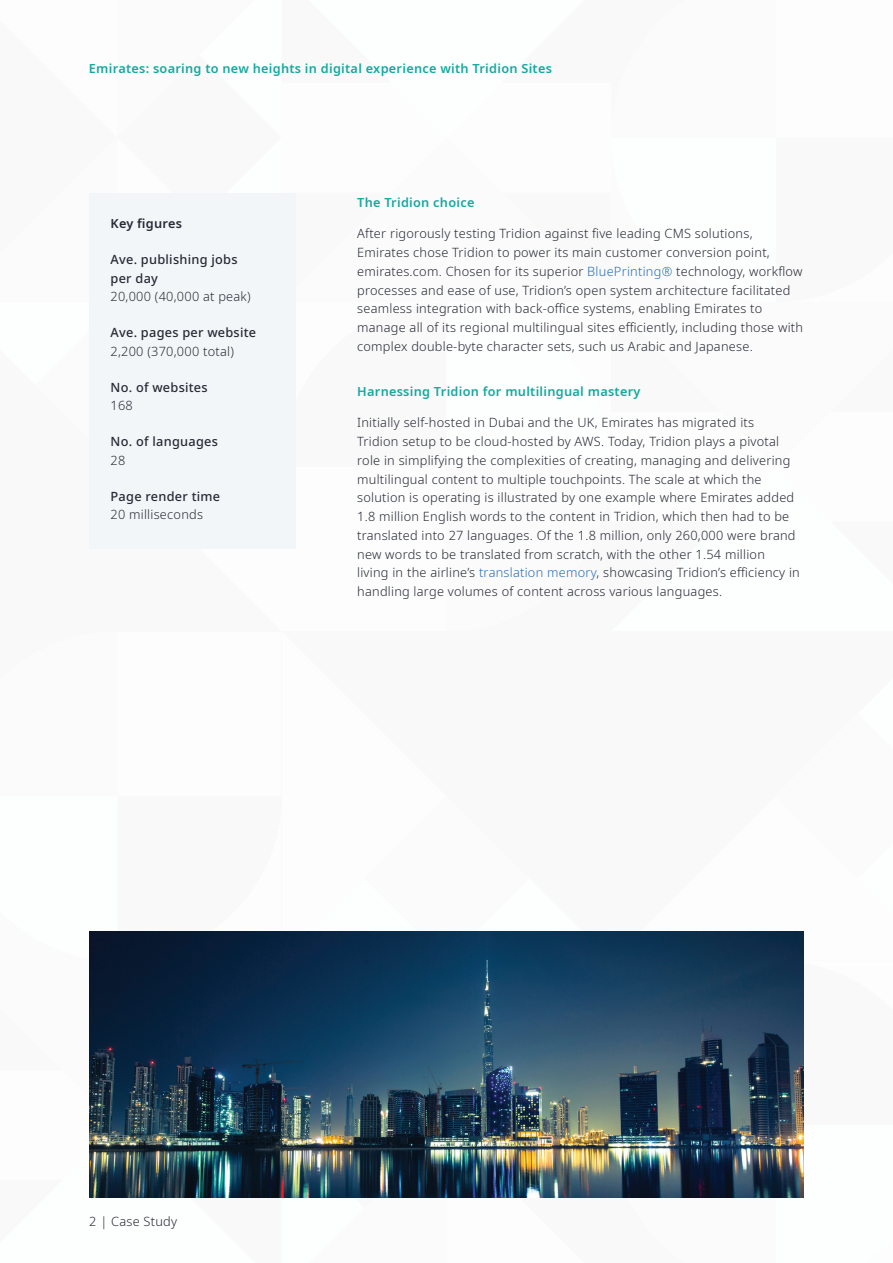
<style>
.page{position:relative;width:893px;height:1263px;background:#fff}
.page>*{position:absolute;margin:0;border:0;box-sizing:border-box;transform-origin:0 0}
.t1{font:300 12.75px/18.8px "Noto Sans";letter-spacing:.02em;color:#272a35}
.t2{font:600 12.75px "Noto Sans";letter-spacing:.02em;color:#17a89f}
.t3{font:500 12.75px/18.8px "Noto Sans";letter-spacing:.02em;color:#272a35}
.t4{font:600 12.75px "Noto Sans";letter-spacing:.02em;color:#272a35}
.s1{color:#276db6}
</style>
<div class="page">
<img style="left:89px;top:931px;width:715px;height:267px">
<div style="left:89px;top:193px;width:207px;height:356px;background:#f3f6f8"></div>
<p class="t2" style="left:89px;top:60px;width:465px">Emirates: soaring to new heights in digital experience with Tridion Sites</p>
<p class="t4" style="left:111px;top:214px;width:73px">Key figures</p>
<p class="t3" style="left:111px;top:250px;width:128px">Ave. publishing jobs per day</p>
<p class="t1" style="left:111px;top:288px;width:142px">20,000 (40,000 at peak)</p>
<p class="t3" style="left:111px;top:323px;width:147px">Ave. pages per website</p>
<p class="t1" style="left:111px;top:342px;width:125px">2,200 (370,000 total)</p>
<p class="t3" style="left:111px;top:378px;width:99px">No. of websites</p>
<p class="t1" style="left:111px;top:397px;width:24px">168</p>
<p class="t3" style="left:111px;top:432px;width:109px">No. of languages</p>
<p class="t1" style="left:111px;top:451px;width:16px">28</p>
<p class="t3" style="left:111px;top:487px;width:111px">Page render time</p>
<p class="t1" style="left:111px;top:506px;width:94px">20 milliseconds</p>
<p class="t2" style="left:357px;top:193px;width:119px">The Tridion choice</p>
<p class="t1" style="left:357px;top:225px;width:447px">After rigorously testing Tridion against five leading CMS solutions, Emirates chose Tridion to power its main customer conversion point, emirates.com. Chosen for its superior <span class="s1">BluePrinting®</span> technology, workflow processes and ease of use, Tridion’s open system architecture facilitated seamless integration with back-office systems, enabling Emirates to manage all of its regional multilingual sites efficiently, including those with complex double-byte character sets, such us Arabic and Japanese.</p>
<p class="t2" style="left:357px;top:382px;width:285px">Harnessing Tridion for multilingual mastery</p>
<p class="t1" style="left:357px;top:414px;width:444px">Initially self-hosted in Dubai and the UK, Emirates has migrated its<br>Tridion setup to be cloud-hosted by AWS. Today, Tridion plays a pivotal role in simplifying the complexities of creating, managing and delivering multilingual content to multiple touchpoints. The scale at which the solution is operating is illustrated by one example where Emirates added 1.8 million English words to the content in Tridion, which then had to be translated into 27 languages. Of the 1.8 million, only 260,000 were brand new words to be translated from scratch, with the other 1.54 million<br>living in the airline’s <span class="s1">translation memory</span>, showcasing Tridion’s efficiency in handling large volumes of content across various languages.</p>
<p class="t1" style="left:89px;top:1212px;width:89px">2 | Case Study</p>
</div>
